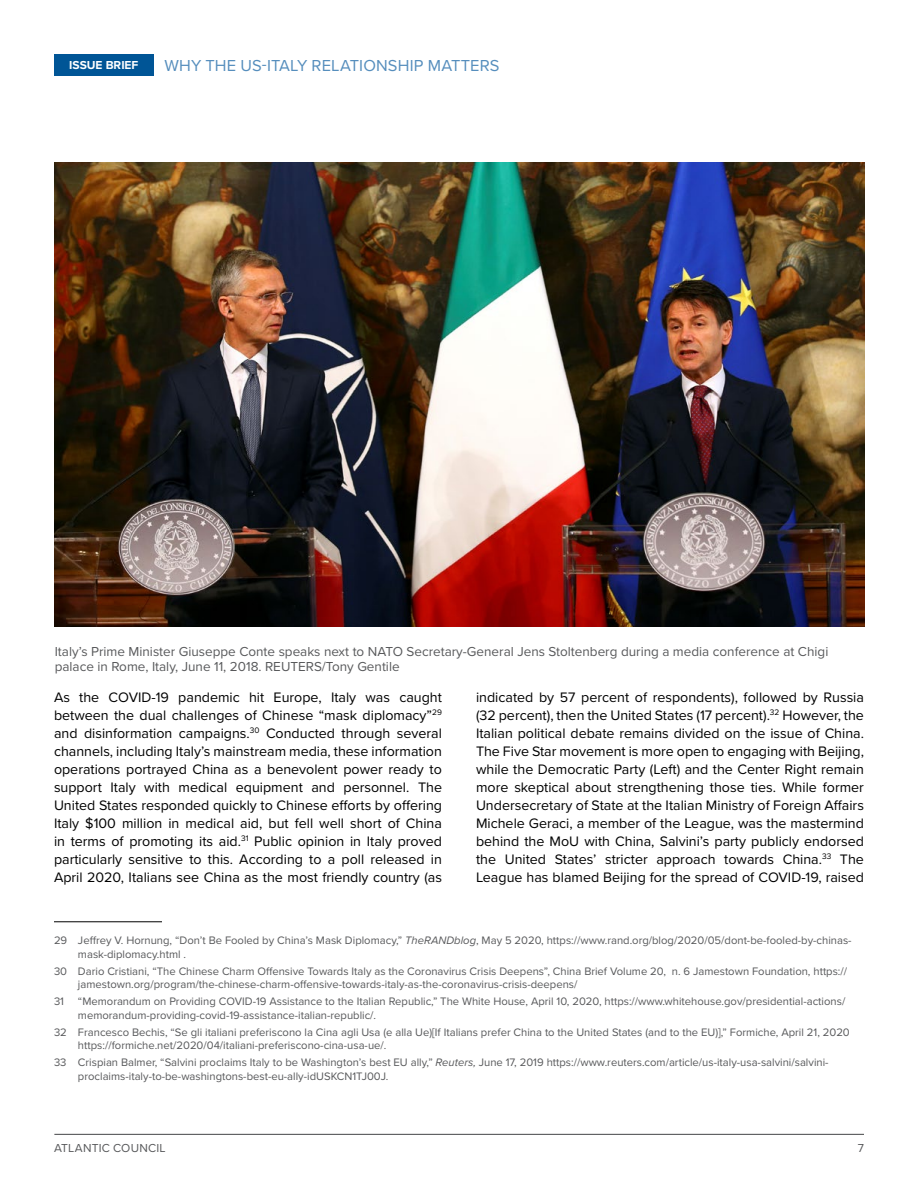
<style>
.page{position:relative;width:918px;height:1188px;background:#fff}
.page>*{position:absolute;margin:0;border:0;box-sizing:border-box;transform-origin:0 0}
.t1{font:16.5px "Proxima Nova";letter-spacing:.005em;color:#568ebd}
.t2{font:14.25px/18px "Proxima Nova";color:#000;text-align:justify}
.IB_-_Caption{font:13.5px/15px "Proxima Nova";color:#58595b}
.t3{font:12px "Proxima Nova";letter-spacing:.02em;color:#58595b}
.t4{font:700 12px "Proxima Nova";color:#fff}
.IB_-_Footnotes{font:11.25px/13.5px "Proxima Nova";color:#58595b}
.s1{font-style:italic}
</style>
<div class="page">
<hr style="left:54px;top:1134px;width:810px;height:1px;background:#58595b">
<div style="left:54px;top:54px;width:100px;height:21px;background:#005596"></div>
<hr style="left:54px;top:922px;width:108px;height:1px;background:#000">
<img style="left:54px;top:162px;width:810px;height:465px">
<p class="t4" style="left:69px;top:56px;width:71px">ISSUE BRIEF</p>
<p class="t1" style="left:164px;top:53px;width:337px">WHY THE US-ITALY RELATIONSHIP MATTERS</p>
<p class="IB_-_Caption" style="left:55px;top:643px;width:775px">Italy’s Prime Minister Giuseppe Conte speaks next to NATO Secretary-General Jens Stoltenberg during a media conference at Chigi palace in Rome, Italy, June 11, 2018. REUTERS/Tony Gentile</p>
<p class="t2" style="left:54px;top:688px;width:390px">As the COVID-19 pandemic hit Europe, Italy was caught between the dual challenges of Chinese “mask diplomacy”<sup>29 </sup>and disinformation campaigns.<sup>30</sup> Conducted through several channels, including Italy’s mainstream media, these information operations portrayed China as a benevolent power ready to support Italy with medical equipment and personnel. The United States responded quickly to Chinese efforts by offering Italy $100 million in medical aid, but fell well short of China in terms of promoting its aid.<sup>31</sup> Public opinion in Italy proved particularly sensitive to this. According to a poll released in April 2020, Italians see China as the most friendly country (as</p>
<p class="t2" style="left:476px;top:688px;width:390px">indicated by 57 percent of respondents), followed by Russia (32 percent), then the United States (17 percent).<sup>32</sup> However, the Italian political debate remains divided on the issue of China.<br>The Five Star movement is more open to engaging with Beijing, while the Democratic Party (Left) and the Center Right remain more skeptical about strengthening those ties. While former Undersecretary of State at the Italian Ministry of Foreign Affairs Michele Geraci, a member of the League, was the mastermind behind the MoU with China, Salvini’s party publicly endorsed the United States’ stricter approach towards China.<sup>33</sup> The League has blamed Beijing for the spread of COVID-19, raised</p>
<p class="IB_-_Footnotes" style="left:78px;top:933px;width:775px;text-indent:-24px">29 Jeffrey V. Hornung, “Don’t Be Fooled by China’s Mask Diplomacy,” <span class="s1">TheRANDblog</span>, May 5 2020, https://www.rand.org/blog/2020/05/dont-be-fooled-by-chinas&shy;mask-diplomacy.html .</p>
<p class="IB_-_Footnotes" style="left:78px;top:964px;width:771px;text-indent:-24px">30 Dario Cristiani, “The Chinese Charm Offensive Towards Italy as the Coronavirus Crisis Deepens”, China Brief Volume 20, n. 6 Jamestown Foundation, https:// jamestown.org/program/the-chinese-charm-offensive-towards-italy-as-the-coronavirus-crisis-deepens/</p>
<p class="IB_-_Footnotes" style="left:78px;top:994px;width:769px;text-indent:-24px">31 “Memorandum on Providing COVID-19 Assistance to the Italian Republic,” The White House, April 10, 2020, https://www.whitehouse.gov/presidential-actions/ memorandum-providing-covid-19-assistance-italian-republic/.</p>
<p class="IB_-_Footnotes" style="left:78px;top:1025px;width:773px;text-indent:-24px">32 Francesco Bechis, “Se gli italiani preferiscono la Cina agli Usa (e alla Ue)[If Italians prefer China to the United States (and to the EU)],” Formiche, April 21, 2020 https://formiche.net/2020/04/italiani-preferiscono-cina-usa-ue/.</p>
<p class="IB_-_Footnotes" style="left:78px;top:1056px;width:752px;text-indent:-24px">33 Crispian Balmer, “Salvini proclaims Italy to be Washington’s best EU ally,” <span class="s1">Reuters,</span> June 17, 2019 https://www.reuters.com/article/us-italy-usa-salvini/salvini&shy;proclaims-italy-to-be-washingtons-best-eu-ally-idUSKCN1TJ00J.</p>
<p class="t3" style="left:54px;top:1139px;width:113px">ATLANTIC COUNCIL</p>
<p class="t3" style="left:858px;top:1139px;width:8px">7</p>
</div>
